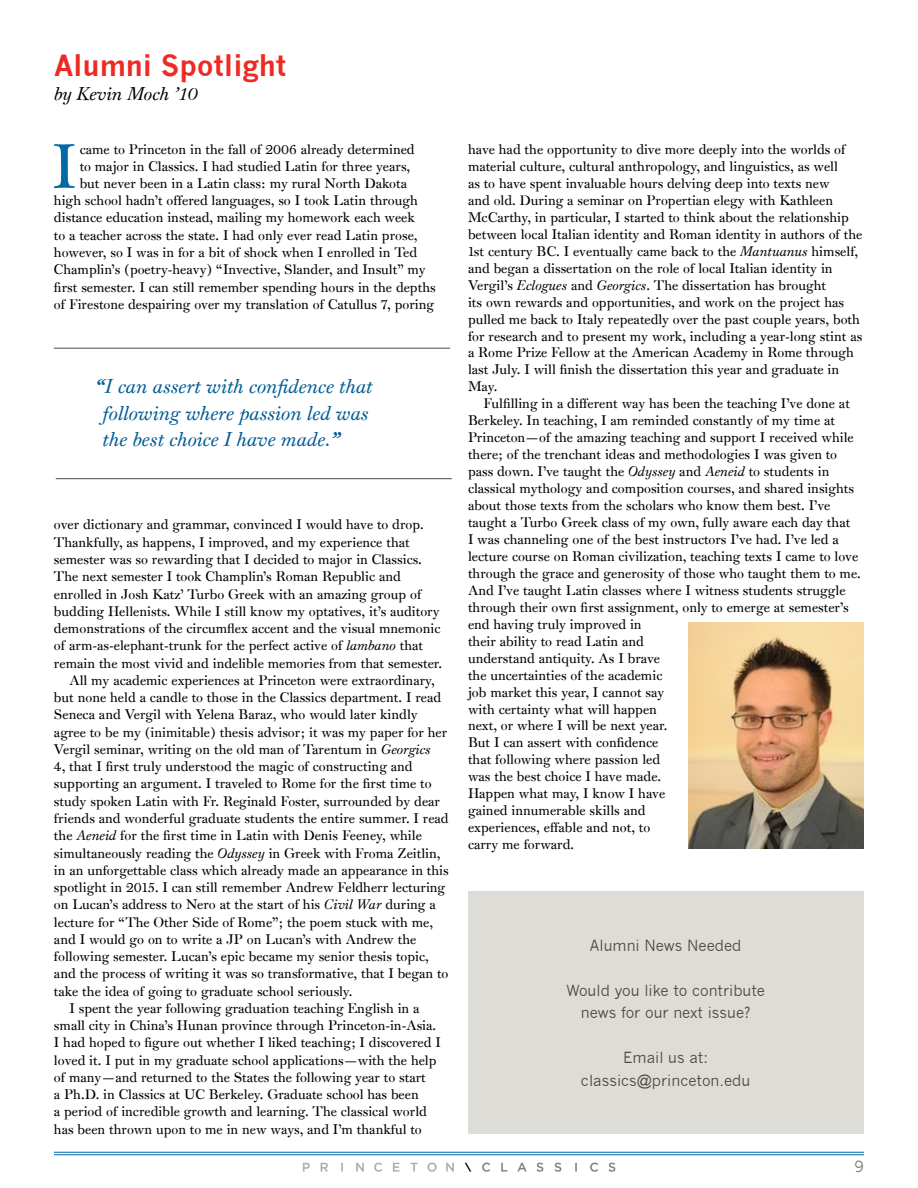
<style>
.page{position:relative;width:918px;height:1188px;background:#fff}
.page>*{position:absolute;margin:0;border:0;box-sizing:border-box;transform-origin:0 0}
.t1{font:60.6px "Princeton Monti";color:#006ba6}
.t2{font:700 28.5px "News Gothic";color:#ee2a24}
.t3{font:italic 19.5px/26.7px "Princeton Monti";color:#005d95}
.t4{font:italic 18px "Princeton Monti";color:#000}
.t5{font:15px/22.5px "News Gothic";color:#4d4940;text-align:center}
.t6{font:15px "News Gothic";color:#837e70}
.t7{font:13.5px/17px "Princeton Monti";color:#000}
.s1{font-family:"Princeton Monti BD"}
.s2{font-style:italic}
</style>
<div class="page">
<hr style="left:54px;top:1154px;width:810px;height:1px;background:#006ba6">
<hr style="left:54px;top:1152px;width:810px;height:1px;background:#006ba6">
<img style="left:302px;top:1162px;width:314px;height:10px">
<hr style="left:54px;top:348px;width:396px;height:1px;background:#4d4940">
<hr style="left:56px;top:478px;width:396px;height:1px;background:#4d4940">
<img style="left:688px;top:623px;width:176px;height:226px">
<div style="left:468px;top:891px;width:396px;height:243px;background:#dedcd7"></div>
<h2 class="t2" style="left:54px;top:48px;width:234px">Alumni Spotlight</h2>
<h3 class="t4" style="left:54px;top:83px;width:145px">by Kevin Moch ’10</h3>
<h1 class="t1" style="left:52px;top:129px;width:26px">I</h1>
<p class="t7" style="left:80px;top:141px;width:337px">came to Princeton in the fall of 2006 already determined</p>
<p class="t7" style="left:80px;top:158px;width:332px">to major in Classics. I had studied Latin for three years,</p>
<p class="t7" style="left:80px;top:175px;width:329px">but never been in a Latin class: my rural North Dakota</p>
<p class="t7" style="left:54px;top:192px;width:365px">high school hadn’t offered languages, so I took Latin through</p>
<p class="t7" style="left:54px;top:209px;width:363px">distance education instead, mailing my homework each week</p>
<p class="t7" style="left:54px;top:226px;width:365px">to a teacher across the state. I had only ever read Latin prose,</p>
<p class="t7" style="left:54px;top:244px;width:365px">however, so I was in for a bit of shock when I enrolled in Ted</p>
<p class="t7" style="left:54px;top:261px;width:373px">Champlin’s (poetry-heavy) “Invective, Slander, and Insult” my</p>
<p class="t7" style="left:54px;top:278px;width:383px">first semester. I can still remember spending hours in the depths</p>
<p class="t7" style="left:54px;top:296px;width:382px">of Firestone despairing over my translation of Catullus 7, poring</p>
<h3 class="t3" style="left:102px;top:373px;width:272px;text-indent:-7px"><span class="s1">“</span>I can assert with confidence that following where passion led was the best choice I have made.<span class="s1">”</span></h3>
<p class="t7" style="left:54px;top:516px;width:371px">over dictionary and grammar, convinced I would have to drop.</p>
<p class="t7" style="left:54px;top:533px;width:357px">Thankfully, as happens, I improved, and my experience that</p>
<p class="t7" style="left:54px;top:551px;width:369px">semester was so rewarding that I decided to major in Classics.</p>
<p class="t7" style="left:54px;top:568px;width:348px">The next semester I took Champlin’s Roman Republic and</p>
<p class="t7" style="left:54px;top:585px;width:369px">enrolled in Josh Katz’ Turbo Greek with an amazing group of</p>
<p class="t7" style="left:54px;top:603px;width:387px">budding Hellenists. While I still know my optatives, it’s auditory</p>
<p class="t7" style="left:54px;top:620px;width:388px">demonstrations of the circumflex accent and the visual mnemonic</p>
<p class="t7" style="left:54px;top:637px;width:371px">of arm-as-elephant-trunk for the perfect active of <span class="s2">lambano</span> that</p>
<p class="t7" style="left:54px;top:654px;width:390px">remain the most vivid and indelible memories from that semester.</p>
<p class="t7" style="left:69px;top:672px;width:367px">All my academic experiences at Princeton were extraordinary,</p>
<p class="t7" style="left:54px;top:689px;width:389px">but none held a candle to those in the Classics department. I read</p>
<p class="t7" style="left:54px;top:706px;width:365px">Seneca and Vergil with Yelena Baraz, who would later kindly</p>
<p class="t7" style="left:54px;top:723px;width:395px">agree to be my (inimitable) thesis advisor; it was my paper for her</p>
<p class="t7" style="left:54px;top:741px;width:378px">Vergil seminar, writing on the old man of Tarentum in <span class="s2">Georgics</span></p>
<p class="t7" style="left:54px;top:758px;width:360px">4, that I first truly understood the magic of constructing and</p>
<p class="t7" style="left:54px;top:775px;width:379px">supporting an argument. I traveled to Rome for the first time to</p>
<p class="t7" style="left:54px;top:792px;width:388px">study spoken Latin with Fr. Reginald Foster, surrounded by dear</p>
<p class="t7" style="left:54px;top:810px;width:396px">friends and wonderful graduate students the entire summer. I read</p>
<p class="t7" style="left:54px;top:827px;width:369px">the <span class="s2">Aeneid</span> for the first time in Latin with Denis Feeney, while</p>
<p class="t7" style="left:54px;top:844px;width:388px">simultaneously reading the <span class="s2">Odyssey</span> in Greek with Froma Zeitlin,</p>
<p class="t7" style="left:54px;top:862px;width:396px">in an unforgettable class which already made an appearance in this</p>
<p class="t7" style="left:54px;top:879px;width:393px">spotlight in 2015. I can still remember Andrew Feldherr lecturing</p>
<p class="t7" style="left:54px;top:896px;width:383px">on Lucan’s address to Nero at the start of his <span class="s2">Civil War</span> during a</p>
<p class="t7" style="left:54px;top:913px;width:381px">lecture for “The Other Side of Rome”; the poem stuck with me,</p>
<p class="t7" style="left:54px;top:931px;width:364px">and I would go on to write a JP on Lucan’s with Andrew the</p>
<p class="t7" style="left:54px;top:948px;width:376px">following semester. Lucan’s epic became my senior thesis topic,</p>
<p class="t7" style="left:54px;top:965px;width:396px">and the process of writing it was so transformative, that I began to</p>
<p class="t7" style="left:54px;top:982px;width:300px">take the idea of going to graduate school seriously.</p>
<p class="t7" style="left:69px;top:1000px;width:352px">I spent the year following graduation teaching English in a</p>
<p class="t7" style="left:54px;top:1017px;width:384px">small city in China’s Hunan province through Princeton-in-Asia.</p>
<p class="t7" style="left:54px;top:1034px;width:388px">I had hoped to figure out whether I liked teaching; I discovered I</p>
<p class="t7" style="left:54px;top:1051px;width:384px">loved it. I put in my graduate school applications—with the help</p>
<p class="t7" style="left:54px;top:1069px;width:373px">of many—and returned to the States the following year to start</p>
<p class="t7" style="left:54px;top:1086px;width:366px">a Ph.D. in Classics at UC Berkeley. Graduate school has been</p>
<p class="t7" style="left:54px;top:1103px;width:374px">a period of incredible growth and learning. The classical world</p>
<p class="t7" style="left:54px;top:1121px;width:369px">has been thrown upon to me in new ways, and I’m thankful to</p>
<p class="t7" style="left:468px;top:141px;width:396px">have had the opportunity to dive more deeply into the worlds of material culture, cultural anthropology, and linguistics, as well<br>as to have spent invaluable hours delving deep into texts new<br>and old. During a seminar on Propertian elegy with Kathleen McCarthy, in particular, I started to think about the relationship between local Italian identity and Roman identity in authors of the 1st century BC. I eventually came back to the <span class="s2">Mantuanus</span> himself, and began a dissertation on the role of local Italian identity in Vergil’s <span class="s2">Eclogues</span> and <span class="s2">Georgics</span>. The dissertation has brought<br>its own rewards and opportunities, and work on the project has pulled me back to Italy repeatedly over the past couple years, both for research and to present my work, including a year-long stint as a Rome Prize Fellow at the American Academy in Rome through last July. I will finish the dissertation this year and graduate in May.</p>
<p class="t7" style="left:468px;top:395px;width:394px;text-indent:15px">Fulfilling in a different way has been the teaching I’ve done at Berkeley. In teaching, I am reminded constantly of my time at Princeton—of the amazing teaching and support I received while there; of the trenchant ideas and methodologies I was given to pass down. I’ve taught the <span class="s2">Odyssey</span> and <span class="s2">Aeneid</span> to students in classical mythology and composition courses, and shared insights about those texts from the scholars who know them best. I’ve taught a Turbo Greek class of my own, fully aware each day that<br>I was channeling one of the best instructors I’ve had. I’ve led a lecture course on Roman civilization, teaching texts I came to love through the grace and generosity of those who taught them to me.<br>And I’ve taught Latin classes where I witness students struggle through their own first assignment, only to emerge at semester’s end having truly improved in<br>their ability to read Latin and<br>understand antiquity. As I brave<br>the uncertainties of the academic<br>job market this year, I cannot say<br>with certainty what will happen<br>next, or where I will be next year.<br>But I can assert with confidence<br>that following where passion led<br>was the best choice I have made.<br>Happen what may, I know I have<br>gained innumerable skills and<br>experiences, effable and not, to<br>carry me forward.</p>
<p class="t5" style="left:590px;top:934px;width:153px">Alumni News Needed</p>
<p class="t5" style="left:566px;top:979px;width:200px">Would you like to contribute news for our next issue?</p>
<p class="t5" style="left:581px;top:1046px;width:171px">Email us at: classics@princeton.edu</p>
<p class="t6" style="left:855px;top:1158px;width:11px">9</p>
</div>
